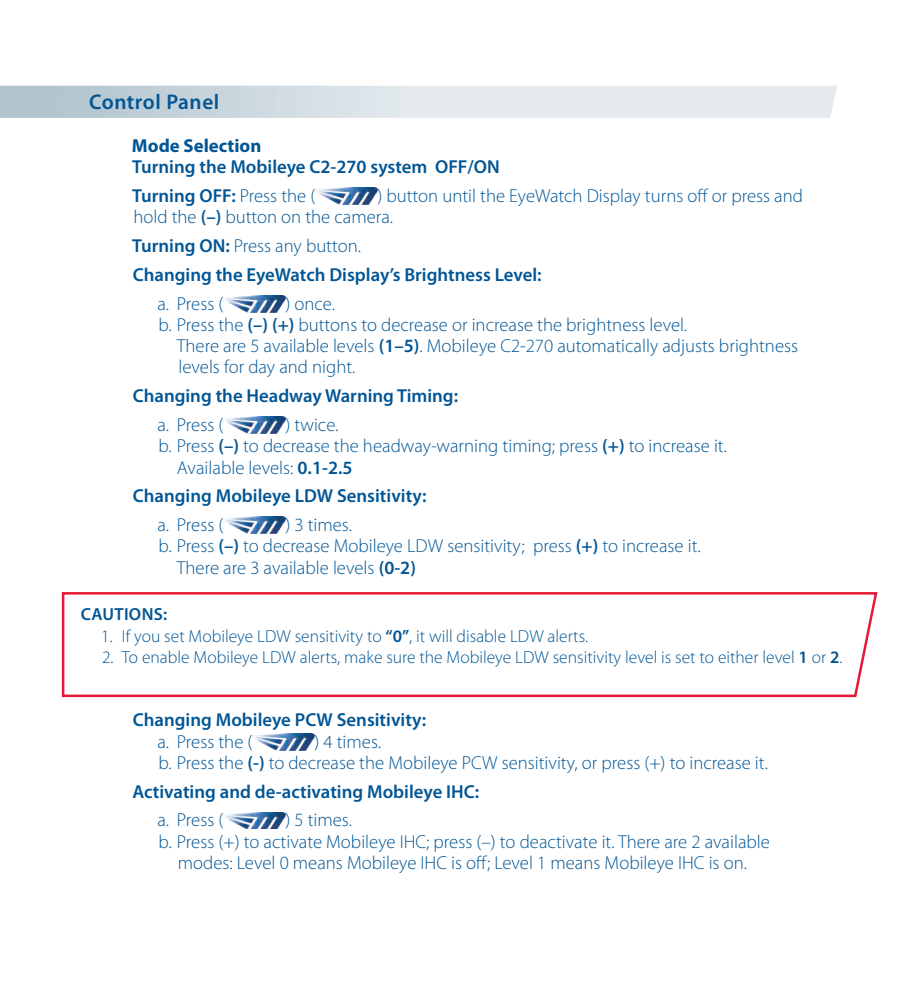
<style>
.page{position:relative;width:922px;height:993px;background:#fff}
.page>*{position:absolute;margin:0;border:0;box-sizing:border-box;transform-origin:0 0}
.t1{font:600 21.25px "Myriad Pro";letter-spacing:.025em;color:#005595}
.t2{font:300 18.75px/21.2px "Myriad Pro";color:#005595}
.t3{font:600 18.75px/28.8px "Myriad Pro";color:#005595}
.t4{font:700 18.75px "Myriad Pro";color:#005595}
.t5{font:300 17.5px "Myriad Pro";color:#005595}
.t6{font:600 17.5px "Myriad Pro";letter-spacing:.02em;color:#005595}
.s1{font-weight:300}
.s2{font-weight:600}
</style>
<div class="page">
<img style="left:317px;top:188px;width:60px;height:16px">
<img style="left:225px;top:295px;width:60px;height:17px">
<img style="left:225px;top:416px;width:60px;height:17px">
<img style="left:225px;top:516px;width:60px;height:17px">
<img style="left:254px;top:733px;width:60px;height:16px">
<img style="left:225px;top:812px;width:60px;height:16px">
<svg style="left:0;top:86px;width:837px;height:32px;background:#d6dfe5"></svg>
<svg style="left:61px;top:590px;width:817px;height:108px"></svg>
<p class="t1" style="left:89px;top:88px;width:132px">Control Panel</p>
<p class="t4" style="left:132px;top:133px;width:131px">Mode Selection</p>
<p class="t3" style="left:132px;top:152px;width:369px">Turning the Mobileye C2-270 system OFF/ON<br>Turning OFF: <span class="s1">Press the (</span></p>
<p class="t2" style="left:133px;top:185px;width:671px;text-indent:244px">) button until the EyeWatch Display turns off or press and hold the <span class="s2">(–)</span> button on the camera.</p>
<p class="t3" style="left:132px;top:231px;width:410px">Turning ON: <span class="s1">Press any button.<br></span>Changing the EyeWatch Display’s Brightness Level:</p>
<p class="t2" style="left:157px;top:292px;width:67px">a. Press (</p>
<p class="t2" style="left:285px;top:292px;width:51px">) once.</p>
<p class="t2" style="left:158px;top:314px;width:530px">b. Press the <span class="s2">(–) (+)</span> buttons to decrease or increase the brightness level.</p>
<p class="t2" style="left:177px;top:335px;width:622px">There are 5 available levels <span class="s2">(1–5)</span>. Mobileye C2-270 automatically adjusts brightness</p>
<p class="t2" style="left:178px;top:356px;width:178px">levels for day and night.</p>
<p class="t3" style="left:133px;top:381px;width:326px">Changing the Headway Warning Timing:</p>
<p class="t2" style="left:157px;top:414px;width:67px">a. Press (</p>
<p class="t2" style="left:157px;top:414px;width:571px;text-indent:128px">) twice.<br>b. Press <span class="s2">(–)</span> to decrease the headway-warning timing; press <span class="s2">(+)</span> to increase it. a. Available levels: <span class="s2">0.1-2.5</span></p>
<p class="t3" style="left:133px;top:481px;width:295px">Changing Mobileye LDW Sensitivity:</p>
<p class="t2" style="left:157px;top:514px;width:67px">a. Press (</p>
<p class="t2" style="left:158px;top:514px;width:543px;text-indent:127px">) 3 times.<br>b. Press <span class="s2">(–)</span> to decrease Mobileye LDW sensitivity; press <span class="s2">(+)</span> to increase it. b. There are 3 available levels <span class="s2">(0-2)</span></p>
<p class="t6" style="left:81px;top:603px;width:88px">CAUTIONS:</p>
<p class="t5" style="left:101px;top:625px;width:488px">1. If you set Mobileye LDW sensitivity to <span class="s2">“0”</span>, it will disable LDW alerts.</p>
<p class="t5" style="left:102px;top:646px;width:741px">2. To enable Mobileye LDW alerts, make sure the Mobileye LDW sensitivity level is set to either level <span class="s2">1</span> or <span class="s2">2</span>.</p>
<p class="t2" style="left:157px;top:620px;width:15px">d. e.</p>
<p class="t3" style="left:133px;top:704px;width:295px">Changing Mobileye PCW Sensitivity:</p>
<p class="t2" style="left:157px;top:730px;width:97px">a. Press the (</p>
<p class="t2" style="left:158px;top:730px;width:610px;text-indent:156px">) 4 times.<br>b. Press the <span class="s2">(-)</span> to decrease the Mobileye PCW sensitivity, or press (+) to increase it.</p>
<p class="t3" style="left:132px;top:776px;width:348px">Activating and de-activating Mobileye IHC:</p>
<p class="t2" style="left:157px;top:809px;width:67px">a. Press (</p>
<p class="t2" style="left:285px;top:809px;width:68px">) 5 times.</p>
<p class="t2" style="left:158px;top:830px;width:613px">b. Press (+) to activate Mobileye IHC; press (–) to deactivate it. There are 2 available</p>
<p class="t2" style="left:178px;top:851px;width:570px">modes: Level 0 means Mobileye IHC is off; Level 1 means Mobileye IHC is on.</p>
</div>
